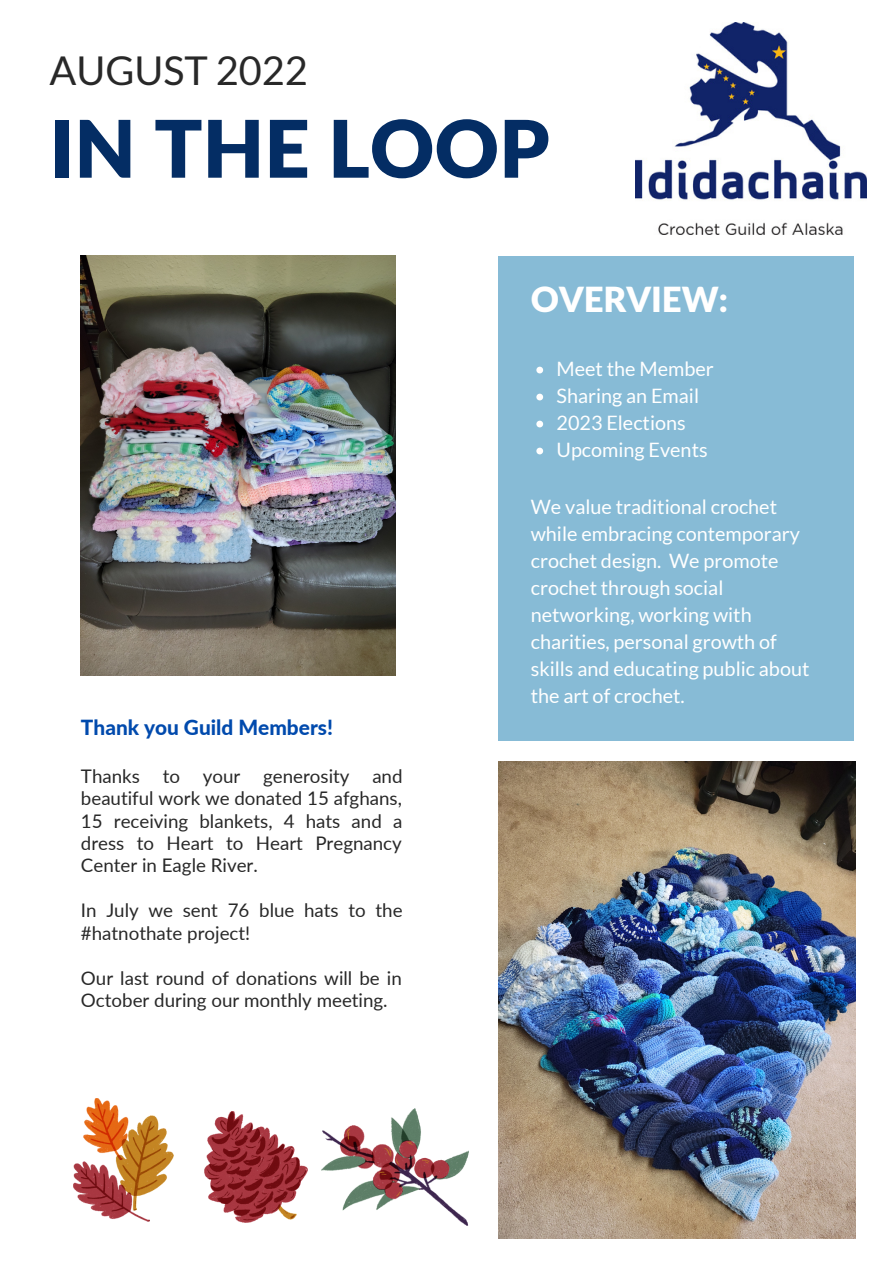
<style>
.page{position:relative;width:893px;height:1264px;background:#fff}
.page>*{position:absolute;margin:0;border:0;box-sizing:border-box;transform-origin:0 0}
.t1{font:900 79.35px "Lato Latin";color:#042d64}
.t2{font:39.6px "Lato";color:#282828}
.t3{font:900 34.65px "Lato Latin";color:#fff}
.t4{font:800 20.85px "Lato";color:#004aad}
.t5{font:19.8px/27px "Lato";color:#fff}
.t6{font:18.75px/22.5px "Lato";color:#282828}
</style>
<div class="page">
<div style="left:498px;top:256px;width:355px;height:484px;background:#87bbd6"></div>
<img style="left:635px;top:22px;width:231px;height:213px">
<img style="left:81px;top:256px;width:315px;height:419px">
<img style="left:498px;top:761px;width:357px;height:477px">
<img style="left:74px;top:1098px;width:100px;height:123px">
<img style="left:204px;top:1111px;width:103px;height:110px">
<img style="left:321px;top:1108px;width:148px;height:117px">
<svg style="left:536px;top:367px;width:7px;height:6px"></svg>
<svg style="left:536px;top:393px;width:7px;height:7px"></svg>
<svg style="left:536px;top:420px;width:7px;height:7px"></svg>
<svg style="left:536px;top:447px;width:7px;height:7px"></svg>
<h2 class="t2" style="left:50px;top:46px;width:260px">AUGUST 2022</h2>
<h1 class="t1" style="left:50px;top:114px;width:501px">IN THE LOOP</h1>
<h3 class="t3" style="left:530px;top:284px;width:199px">OVERVIEW:</h3>
<p class="t4" style="left:81px;top:714px;width:253px">Thank you Guild Members!</p>
<p class="t6" style="left:81px;top:764px;width:323px;text-align:justify">Thanks to your generosity and beautiful work we donated 15 afghans, 15 receiving blankets, 4 hats and a dress to Heart to Heart Pregnancy Center in Eagle River.</p>
<p class="t6" style="left:81px;top:899px;width:323px">In July we sent 76 blue hats to the #hatnothate project!</p>
<p class="t6" style="left:81px;top:966px;width:322px">Our last round of donations will be in<br>October during our monthly meeting.</p>
<p class="t5" style="left:556px;top:354px;width:159px">Meet the Member<br>Sharing an Email<br>2023 Elections<br>Upcoming Events</p>
<p class="t5" style="left:530px;top:493px;width:280px">We value traditional crochet while embracing contemporary crochet design. We promote crochet through social networking, working with charities, personal growth of skills and educating public about the art of crochet.</p>
</div>
